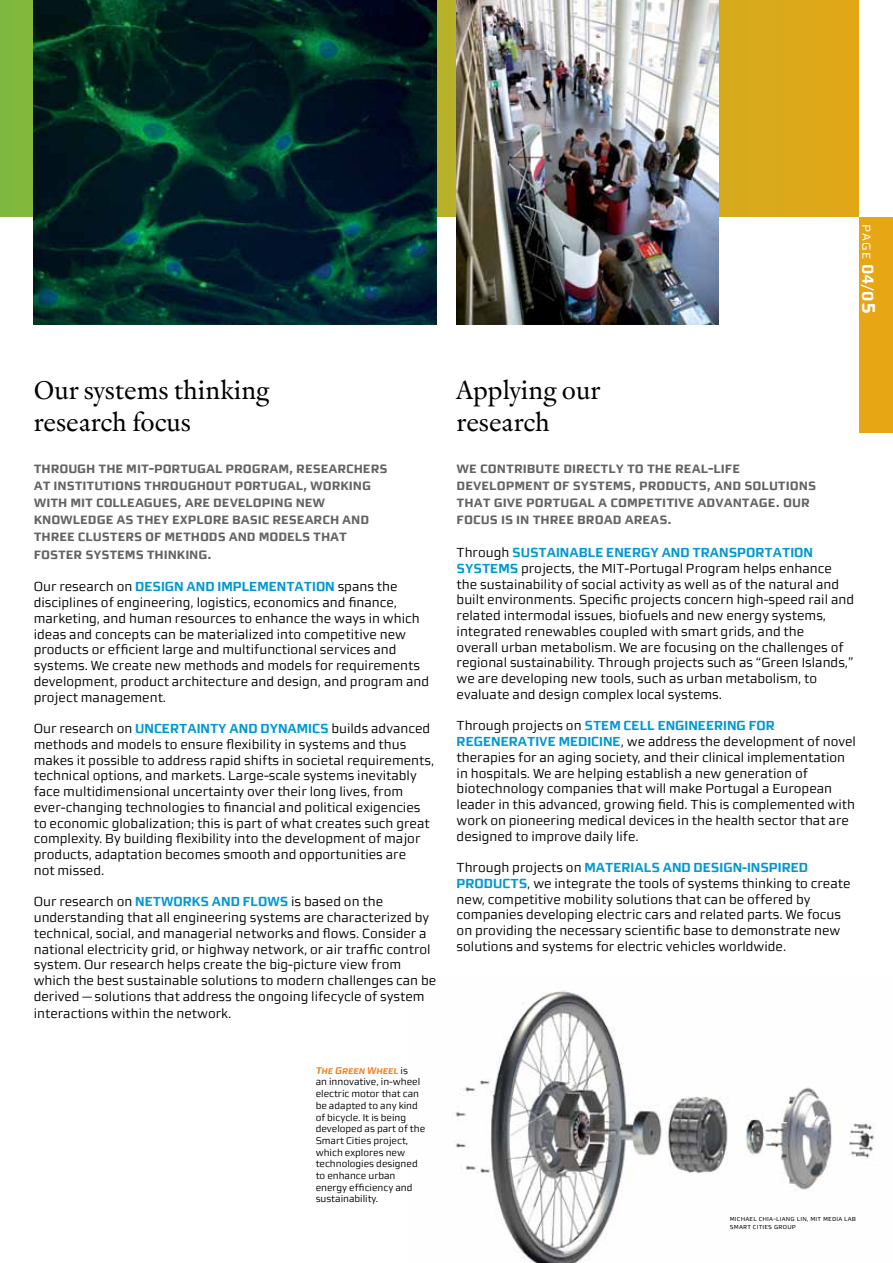
<style>
.page{position:relative;width:893px;height:1263px;background:#fff}
.page>*{position:absolute;margin:0;border:0;box-sizing:border-box;transform-origin:0 0}
.t1{font:27px/32.4px "Rongel Roman Osf";color:#000}
.t2{font:14.25px/17.1px "Morgan Sans Bold Caps";letter-spacing:-.005em;color:#636466}
.t3{font:13.5px "Morgan Sans Regular Caps";color:#fff}
.t4{font:13.2px/15.8px "Morgan Sans Regular Lining";color:#000}
.t5{font:13.2px "Morgan Sans Bold Lining";color:#0098d1}
.t6{font:9.75px/11.7px "Morgan Sans Regular Lining";letter-spacing:-.005em;color:#000}
.t7{font:9.75px "Morgan Sans Bold Italic Expert";color:#f58220}
.t8{font:6.75px/8.1px "Morgan Sans Regular Caps";letter-spacing:.025em;color:#000}
.s1{font-family:"Morgan Sans Bold Caps";font-size:18px}
.s2{font-size:18px}
.s3{font-family:"Morgan Sans Bold Caps";font-size:21px}
.s4{font-family:"Morgan Sans Regular Lining";color:#000}
.s5{font-family:"Morgan Sans Bold Lining";color:#0098d1}
</style>
<div class="page">
<svg style="left:0;top:0;width:859px;height:216px;background:#c5aa22"></svg>
<div style="left:859px;top:216px;width:34px;height:216px;background:#e7a614"></div>
<img style="left:34px;top:0;width:402px;height:324px">
<img style="left:457px;top:0;width:261px;height:324px">
<img style="left:455px;top:990px;width:419px;height:273px">
<p class="t3" style="left:873px;top:224px;width:91px;rotate:90deg">PAGE <span class="s1">04</span><span class="s2">/</span><span class="s1">0</span><span class="s3">5</span></p>
<h1 class="t1" style="left:34px;top:374px;width:237px">Our systems thinking research focus</h1>
<h1 class="t1" style="left:457px;top:374px;width:145px">Applying our research</h1>
<p class="t2" style="left:457px;top:460px;width:361px">WE CONTRIBUTE DIRECTLY TO THE REAL-LIFE DEVELOPMENT OF SYSTEMS, PRODUCTS, AND SOLUTIONS THAT GIVE PORTUGAL A COMPETITIVE ADVANTAGE. OUR FOCUS IS IN THREE BROAD AREAS.</p>
<p class="t5" style="left:457px;top:545px;width:316px"><span class="s4">Through</span> SUSTAINABLE ENERGY AND TRANSPORTATI</p>
<p class="t5" style="left:794px;top:545px;width:20px">ON</p>
<p class="t4" style="left:457px;top:560px;width:399px"><span class="s5">SYSTEMS</span> projects, the MIT-Portugal Program helps enhance the sustainability of social activity as well as of the natural and built environments. Specific projects concern high-speed rail and related intermodal issues, biofuels and new energy systems, integrated renewables coupled with smart grids, and the<br>overall urban metabolism. We are focusing on the challenges of regional sustainability. Through projects such as “Green Islands,” we are developing new tools, such as urban metabolism, to evaluate and design complex local systems.</p>
<p class="t5" style="left:457px;top:718px;width:320px"><span class="s4">Through projects on</span> STEM CELL ENGINEERING FOR</p>
<p class="t4" style="left:457px;top:734px;width:401px"><span class="s5">REGENERATIVE MEDICINE</span>, we address the development of novel therapies for an aging society, and their clinical implementation in hospitals. We are helping establish a new generation of biotechnology companies that will make Portugal a European leader in this advanced, growing field. This is complemented with work on pioneering medical devices in the health sector that are designed to improve daily life.</p>
<p class="t4" style="left:457px;top:860px;width:247px">Through projects on <span class="s5">MATERIALS AND DES</span></p>
<p class="t5" style="left:719px;top:860px;width:72px">IGN-INSPIRED</p>
<p class="t5" style="left:457px;top:876px;width:19px">PRODUC</p>
<p class="t2" style="left:34px;top:460px;width:355px">THROUGH THE MIT-PORTUGAL PROGRAM, RESEARCHERS AT INSTITUTIONS THROUGHOUT PORTUGAL, WORKING WITH MIT COLLEAGUES, ARE DEVELOPING NEW KNOWLEDGE AS THEY EXPLORE BASIC RESEARCH AND THREE CLUSTERS OF METHODS AND MODELS THAT FOSTER SYSTEMS THINKING.</p>
<p class="t4" style="left:34px;top:579px;width:193px">Our research on <span class="s5">DESIGN AND IMP</span></p>
<p class="t5" style="left:242px;top:579px;width:53px">LEMENTATI</p>
<p class="t4" style="left:34px;top:579px;width:397px;text-indent:282px"><span class="s5">ON</span> spans the disciplines of engineering, logistics, economics and finance, marketing, and human resources to enhance the ways in which ideas and concepts can be materialized into competitive new products or efficient large and multifunctional services and systems. We create new methods and models for requirements development, product architecture and design, and program and project management.</p>
<p class="t5" style="left:34px;top:721px;width:263px"><span class="s4">Our research on</span> UNCERTAINTY AND DYNAMI</p>
<p class="t4" style="left:34px;top:721px;width:402px;text-indent:278px"><span class="s5">CS</span> builds advanced methods and models to ensure flexibility in systems and thus makes it possible to address rapid shifts in societal requirements, technical options, and markets. Large-scale systems inevitably face multidimensional uncertainty over their long lives, from ever-changing technologies to financial and political exigencies to economic globalization; this is part of what creates such great complexity. By building flexibility into the development of major products, adaptation becomes smooth and opportunities are<br>not missed.</p>
<p class="t4" style="left:34px;top:894px;width:404px">Our research on <span class="s5">NETWORKS AND FLOWS</span> is based on the understanding that all engineering systems are characterized by technical, social, and managerial networks and flows. Consider a national electricity grid, or highway network, or air traffic control system. Our research helps create the big-picture view from which the best sustainable solutions to modern challenges can be derived — solutions that address the ongoing lifecycle of system</p>
<p class="t4" style="left:34px;top:1005px;width:199px">interactions within the network.</p>
<p class="t4" style="left:457px;top:875px;width:395px;text-indent:54px"><span class="s5">TS</span>, we integrate the tools of systems thinking to create new, competitive mobility solutions that can be offered by companies developing electric cars and related parts. We focus on providing the necessary scientific base to demonstrate new solutions and systems for electric vehicles worldwide.</p>
<p class="t7" style="left:316px;top:1065px;width:94px">The Green Wheel <span class="s4">is</span></p>
<p class="t6" style="left:316px;top:1076px;width:111px">an innovative, in-wheel electric motor that can be adapted to any kind of bicycle. It is being developed as part of the<br>Smart Cities project, which explores new technologies designed to enhance urban energy efficiency and sustainability.</p>
<p class="t8" style="left:730px;top:1215px;width:128px">MICHAEL CHIA-LIANG LIN, MIT MEDIA LAB<br>SMART CITIES GROUP</p>
</div>
